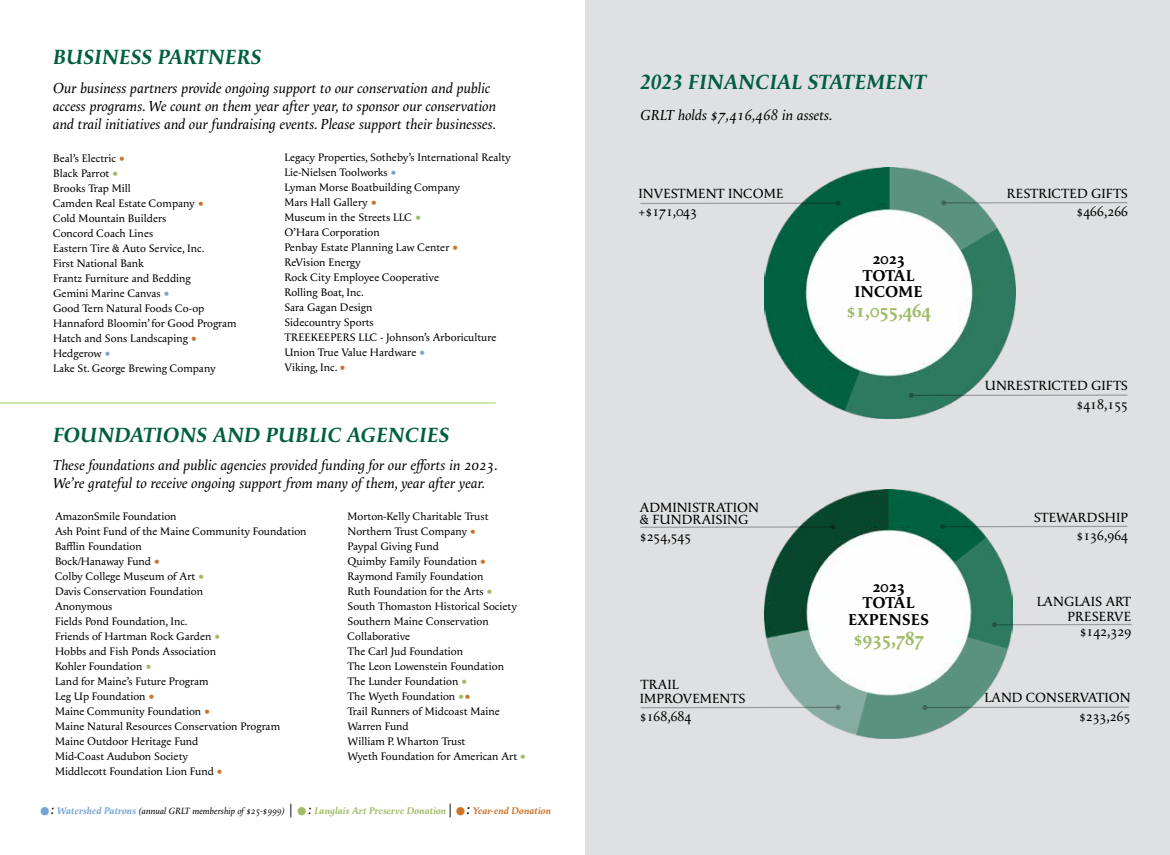
<style>
.page{position:relative;width:1170px;height:855px;background:#fff}
.page>*{position:absolute;margin:0;border:0;box-sizing:border-box;transform-origin:0 0}
.t1{font:italic 700 21.25px "Apolline Std";color:#005f41}
.t2{font:700 18.75px "Apolline Std";color:#9fbc65}
.t3{font:700 16.25px/16.2px "Apolline Std";color:#000;text-align:center}
.t4{font:italic 15px/18px "Apolline Std";color:#000}
.t5{font:13.75px/18.8px "Apolline Std";color:#000;text-align:right}
.t6{font:11.25px/15px "Apolline Std";color:#000}
.t7{font:italic 9.38px "Apolline Std";color:#000}
.s1{font-size:12.5px;color:#cd7329}
.s2{font-size:12.5px;color:#9fbc65}
.s3{font-size:12.5px;color:#76a4d7}
.s4{font-family:"Minion Pro";font-style:normal;font-size:31.25px;color:#76a4d7}
.s5{font-size:15px}
.s6{font-weight:700;font-size:10px;color:#76a4d7}
.s7{font-weight:800;font-size:13.75px}
.s8{font-family:"Minion Pro";font-style:normal;font-size:31.25px;color:#9fbc65}
.s9{font-weight:700;font-size:10px;color:#9fbc65}
.s10{font-family:"Minion Pro";font-style:normal;font-size:31.25px;color:#cd7329}
.s11{font-size:16.25px}
.s12{font-weight:700;font-size:10px;color:#cd7329}
</style>
<div class="page">
<div style="left:585px;top:0;width:585px;height:855px;background:#dfe0e1"></div>
<img style="left:764px;top:167px;width:252px;height:251px">
<img style="left:765px;top:490px;width:248px;height:248px">
<hr style="left:943px;top:526px;width:184px;height:1px;background:#000101">
<svg style="left:940px;top:524px;width:5px;height:5px"></svg>
<hr style="left:925px;top:707px;width:204px;height:1px;background:#000101">
<svg style="left:922px;top:705px;width:5px;height:5px"></svg>
<hr style="left:640px;top:526px;width:193px;height:2px;background:#000101">
<svg style="left:831px;top:524px;width:5px;height:5px"></svg>
<hr style="left:944px;top:202px;width:183px;height:2px;background:#000101">
<svg style="left:941px;top:200px;width:5px;height:5px"></svg>
<hr style="left:640px;top:203px;width:198px;height:1px;background:#000101">
<svg style="left:836px;top:201px;width:5px;height:5px"></svg>
<hr style="left:640px;top:707px;width:198px;height:1px;background:#000101">
<svg style="left:836px;top:705px;width:5px;height:5px"></svg>
<hr style="left:994px;top:624px;width:138px;height:1px;background:#000101">
<svg style="left:992px;top:622px;width:5px;height:5px"></svg>
<hr style="left:911px;top:395px;width:216px;height:1px;background:#000101">
<svg style="left:909px;top:393px;width:5px;height:5px"></svg>
<hr style="left:0;top:402px;width:496px;height:2px;background:#b8d774">
<h1 class="t1" style="left:53px;top:44px;width:210px">BUSINESS PARTNERS</h1>
<p class="t4" style="left:53px;top:80px;width:445px">Our business partners provide ongoing support to our conservation and public access programs. We count on them year after year, to sponsor our conservation and trail initiatives and our fundraising events. Please support their businesses.</p>
<p class="t6" style="left:53px;top:152px;width:185px">Beal’s Electric <span class="s1">•<br></span>Black Parrot <span class="s2">•<br></span>Brooks Trap Mill<br>Camden Real Estate Company <span class="s1">•<br></span>Cold Mountain Builders<br>Concord Coach Lines<br>Eastern Tire &amp; Auto Service, Inc.<br>First National Bank<br>Frantz Furniture and Bedding<br>Gemini Marine Canvas <span class="s3">•<br></span>Good Tern Natural Foods Co-op<br>Hannaford Bloomin’ for Good Program<br>Hatch and Sons Landscaping <span class="s1">•<br></span>Hedgerow <span class="s3">•<br></span>Lake St. George Brewing Company</p>
<p class="t6" style="left:284px;top:151px;width:228px">Legacy Properties, Sotheby’s International Realty<br>Lie-Nielsen Toolworks <span class="s3">•<br></span>Lyman Morse Boatbuilding Company<br>Mars Hall Gallery <span class="s1">•<br></span>Museum in the Streets LLC <span class="s2">•<br></span>O’Hara Corporation<br>Penbay Estate Planning Law Center <span class="s1">•<br></span>ReVision Energy<br>Rock City Employee Cooperative<br>Rolling Boat, Inc.<br>Sara Gagan Design<br>Sidecountry Sports<br>TREEKEEPERS LLC - Johnson’s Arboriculture<br>Union True Value Hardware <span class="s3">•<br></span>Viking, Inc. <span class="s1">•</span></p>
<h1 class="t1" style="left:53px;top:422px;width:398px">FOUNDATIONS AND PUBLIC AGENCIES</h1>
<h3 class="t4" style="left:53px;top:457px;width:447px">These foundations and public agencies provided funding for our efforts in 2023.<br>We’re grateful to receive ongoing support from many of them, year after year.</h3>
<p class="t6" style="left:55px;top:509px;width:253px">AmazonSmile Foundation<br>Ash Point Fund of the Maine Community Foundation<br>Bafflin Foundation<br>Bock/Hanaway Fund <span class="s1">•<br></span>Colby College Museum of Art <span class="s2">•<br></span>Davis Conservation Foundation<br>Anonymous<br>Fields Pond Foundation, Inc.<br>Friends of Hartman Rock Garden <span class="s2">•<br></span>Hobbs and Fish Ponds Association<br>Kohler Foundation <span class="s2">•<br></span>Land for Maine’s Future Program<br>Leg Up Foundation <span class="s1">•<br></span>Maine Community Foundation <span class="s1">•<br></span>Maine Natural Resources Conservation Program<br>Maine Outdoor Heritage Fund<br>Mid-Coast Audubon Society<br>Middlecott Foundation Lion Fund <span class="s1">•</span></p>
<p class="t6" style="left:348px;top:509px;width:180px">Morton-Kelly Charitable Trust<br>Northern Trust Company <span class="s1">•<br></span>Paypal Giving Fund<br>Quimby Family Foundation <span class="s1">•<br></span>Raymond Family Foundation<br>Ruth Foundation for the Arts <span class="s2">•<br></span>South Thomaston Historical Society<br>Southern Maine Conservation<br>Collaborative<br>The Carl Jud Foundation<br>The Leon Lowenstein Foundation<br>The Lunder Foundation <span class="s2">•<br></span>The Wyeth Foundation <span class="s2">•</span><span class="s1">•<br></span>Trail Runners of Midcoast Maine<br>Warren Fund<br>William P. Wharton Trust<br>Wyeth Foundation for American Art <span class="s2">•</span></p>
<p class="t7" style="left:39px;top:806px;width:514px"><span class="s4">•</span><span class="s5">:</span> <span class="s6">Watershed Patrons</span> (annual GRLT membership of $25-$999) <span class="s7">|</span> <span class="s8">•</span><span class="s5">:</span> <span class="s9">Langlais Art Preserve Donation</span> <span class="s7">|</span> <span class="s10">•</span><span class="s11">:</span> <span class="s12">Year-end Donation</span></p>
<h1 class="t1" style="left:641px;top:69px;width:288px">2023 FINANCIAL STATEMENT</h1>
<h3 class="t4" style="left:641px;top:107px;width:194px">GRLT holds $7,416,468 in assets.</h3>
<p class="t5" style="left:639px;top:184px;width:146px;text-align:left">INVESTMENT INCOME +$171,043</p>
<h3 class="t3" style="left:855px;top:252px;width:70px">2023<br>TOTAL<br>INCOME</h3>
<h2 class="t2" style="left:847px;top:300px;width:86px">$1,055,464</h2>
<p class="t5" style="left:640px;top:501px;width:121px;line-height:12.5px;text-align:left">ADMINISTRATION &amp; FUNDRAISING</p>
<p class="t5" style="left:640px;top:527px;width:53px">$254,545</p>
<p class="t5" style="left:641px;top:676px;width:40px">TRAIL</p>
<p class="t5" style="left:640px;top:689px;width:107px;text-align:left">IMPROVEMENTS $168,684</p>
<h3 class="t3" style="left:848px;top:579px;width:82px">2023<br>TOTAL<br>EXPENSES</h3>
<h2 class="t2" style="left:854px;top:627px;width:72px">$935,787</h2>
<p class="t5" style="left:1007px;top:184px;width:123px">RESTRICTED GIFTS $466,266</p>
<p class="t5" style="left:985px;top:377px;width:145px">UNRESTRICTED GIFTS $418,155</p>
<p class="t5" style="left:1034px;top:508px;width:96px">STEWARDSHIP $136,964</p>
<p class="t5" style="left:1037px;top:594px;width:96px;line-height:15px">LANGLAIS ART<br>PRESERVE $142,329</p>
<p class="t5" style="left:985px;top:689px;width:147px">LAND CONSERVATION $233,265</p>
</div>
